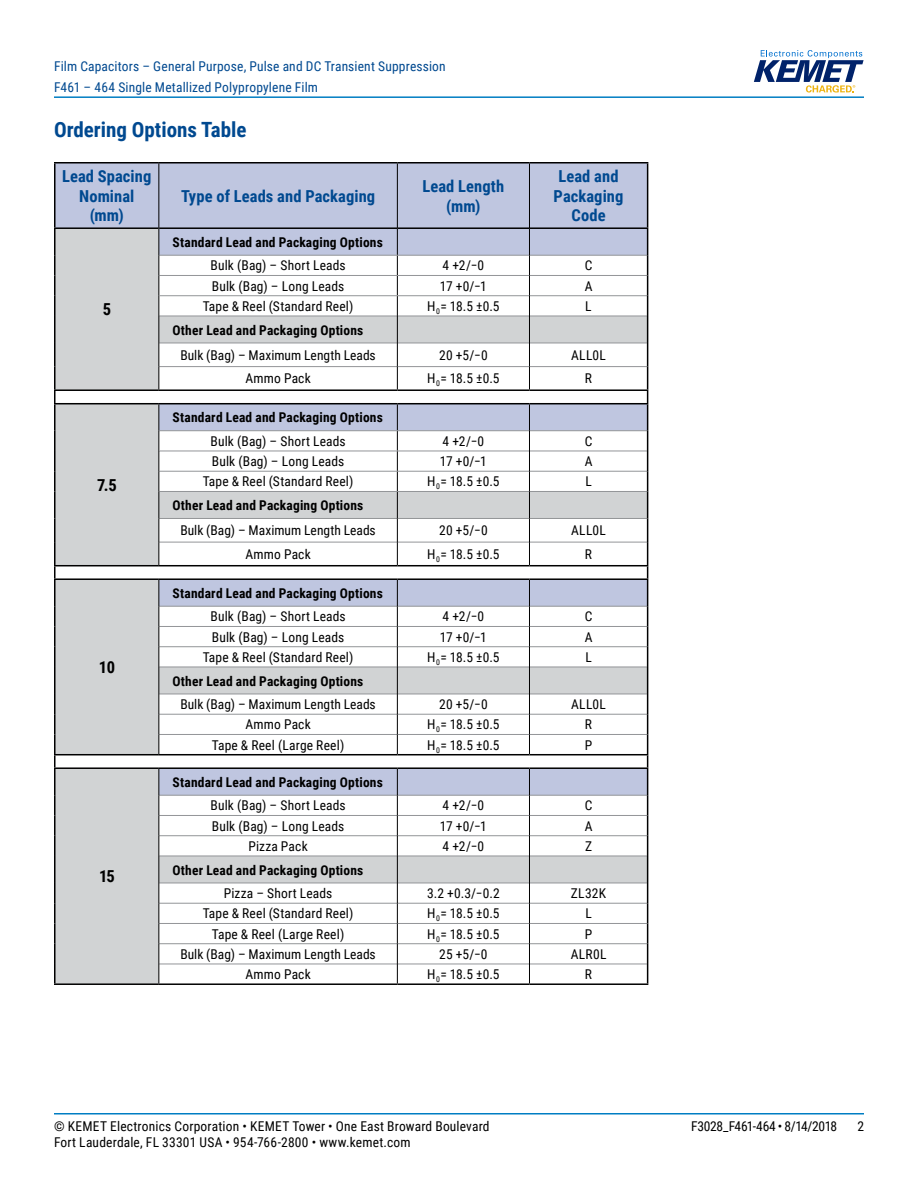
<style>
.page{position:relative;width:918px;height:1188px;background:#fff}
.page>*{position:absolute;margin:0;border:0;box-sizing:border-box;transform-origin:0 0}
.t1{font:700 21px "Roboto Condensed";color:#004990}
.t2{font:700 16.5px/19.8px "Roboto Condensed";letter-spacing:.005em;color:#004990;text-align:center}
.t3{font:700 16.5px "Roboto Condensed";color:#000}
.t4{font:13.5px "Roboto Condensed";letter-spacing:.01em;color:#000}
.t5{font:700 13.5px "Roboto Condensed";letter-spacing:.015em;color:#000}
.t6{font:13.5px/21px "Roboto Condensed";letter-spacing:.01em;color:#004990}
.t7{font:13.5px "Roboto Condensed";letter-spacing:-.025em;color:#000}
</style>
<div class="page">
<hr style="left:54px;top:1113px;width:810px;height:2px;background:#007dc3">
<hr style="left:54px;top:96px;width:810px;height:2px;background:#007dc3">
<svg style="left:754px;top:50px;width:110px;height:43px"></svg>
<hr style="left:54px;top:162px;width:105px;height:2px;background:#000">
<hr style="left:159px;top:162px;width:238px;height:2px;background:#000">
<hr style="left:397px;top:162px;width:132px;height:2px;background:#000">
<hr style="left:529px;top:162px;width:119px;height:2px;background:#000">
<hr style="left:54px;top:983px;width:105px;height:2px;background:#000">
<hr style="left:159px;top:983px;width:238px;height:2px;background:#000">
<hr style="left:397px;top:983px;width:132px;height:2px;background:#000">
<hr style="left:529px;top:983px;width:119px;height:2px;background:#000">
<svg style="left:54px;top:163px;width:594px;height:820px"></svg>
<p class="t6" style="left:54px;top:55px;width:393px">Film Capacitors – General Purpose, Pulse and DC Transient Suppression<br>F461 – 464 Single Metallized Polypropylene Film</p>
<h1 class="t1" style="left:54px;top:115px;width:194px">Ordering Options Table</h1>
<p class="t2" style="left:62px;top:165px;width:91px">Lead Spacing<br>Nominal (mm)</p>
<p class="t2" style="left:181px;top:185px;width:196px">Type of Leads and Packaging</p>
<p class="t2" style="left:422px;top:175px;width:83px">Lead Length (mm)</p>
<p class="t2" style="left:554px;top:165px;width:71px">Lead and<br>Packaging<br>Code</p>
<p class="t3" style="left:103px;top:298px;width:10px">5</p>
<p class="t3" style="left:97px;top:473px;width:21px">7.5</p>
<p class="t3" style="left:99px;top:656px;width:18px">10</p>
<p class="t3" style="left:99px;top:865px;width:17px">15</p>
<p class="t5" style="left:172px;top:233px;width:212px">Standard Lead and Packaging Options</p>
<p class="t4" style="left:210px;top:256px;width:137px">Bulk (Bag) – Short Leads</p>
<p class="t4" style="left:443px;top:256px;width:43px">4 +2/−0</p>
<p class="t4" style="left:585px;top:256px;width:9px">C</p>
<p class="t4" style="left:212px;top:276px;width:134px">Bulk (Bag) – Long Leads</p>
<p class="t4" style="left:440px;top:276px;width:49px">17 +0/−1</p>
<p class="t4" style="left:585px;top:276px;width:9px">A</p>
<p class="t4" style="left:203px;top:297px;width:152px">Tape &amp; Reel (Standard Reel)</p>
<p class="t4" style="left:427px;top:297px;width:74px">H<sub>0</sub>= 18.5 ±0.5</p>
<p class="t4" style="left:585px;top:297px;width:8px">L</p>
<p class="t5" style="left:172px;top:320px;width:193px">Other Lead and Packaging Options</p>
<p class="t4" style="left:180px;top:346px;width:197px">Bulk (Bag) – Maximum Length Leads</p>
<p class="t4" style="left:439px;top:346px;width:50px">20 +5/−0</p>
<p class="t4" style="left:571px;top:346px;width:36px">ALL0L</p>
<p class="t4" style="left:245px;top:369px;width:67px">Ammo Pack</p>
<p class="t4" style="left:427px;top:369px;width:74px">H<sub>0</sub>= 18.5 ±0.5</p>
<p class="t4" style="left:585px;top:369px;width:9px">R</p>
<p class="t5" style="left:172px;top:408px;width:212px">Standard Lead and Packaging Options</p>
<p class="t4" style="left:210px;top:432px;width:137px">Bulk (Bag) – Short Leads</p>
<p class="t4" style="left:443px;top:432px;width:43px">4 +2/−0</p>
<p class="t4" style="left:585px;top:432px;width:9px">C</p>
<p class="t4" style="left:212px;top:452px;width:134px">Bulk (Bag) – Long Leads</p>
<p class="t4" style="left:440px;top:452px;width:49px">17 +0/−1</p>
<p class="t4" style="left:585px;top:452px;width:9px">A</p>
<p class="t4" style="left:203px;top:472px;width:152px">Tape &amp; Reel (Standard Reel)</p>
<p class="t4" style="left:427px;top:472px;width:74px">H<sub>0</sub>= 18.5 ±0.5</p>
<p class="t4" style="left:585px;top:472px;width:8px">L</p>
<p class="t5" style="left:172px;top:496px;width:193px">Other Lead and Packaging Options</p>
<p class="t4" style="left:180px;top:521px;width:197px">Bulk (Bag) – Maximum Length Leads</p>
<p class="t4" style="left:439px;top:521px;width:50px">20 +5/−0</p>
<p class="t4" style="left:571px;top:521px;width:36px">ALL0L</p>
<p class="t4" style="left:245px;top:545px;width:67px">Ammo Pack</p>
<p class="t4" style="left:427px;top:545px;width:74px">H<sub>0</sub>= 18.5 ±0.5</p>
<p class="t4" style="left:585px;top:545px;width:9px">R</p>
<p class="t5" style="left:172px;top:584px;width:212px">Standard Lead and Packaging Options</p>
<p class="t4" style="left:210px;top:607px;width:137px">Bulk (Bag) – Short Leads</p>
<p class="t4" style="left:443px;top:607px;width:43px">4 +2/−0</p>
<p class="t4" style="left:585px;top:607px;width:9px">C</p>
<p class="t4" style="left:212px;top:627px;width:134px">Bulk (Bag) – Long Leads</p>
<p class="t4" style="left:440px;top:627px;width:49px">17 +0/−1</p>
<p class="t4" style="left:585px;top:627px;width:9px">A</p>
<p class="t4" style="left:203px;top:648px;width:152px">Tape &amp; Reel (Standard Reel)</p>
<p class="t4" style="left:427px;top:648px;width:74px">H<sub>0</sub>= 18.5 ±0.5</p>
<p class="t4" style="left:585px;top:648px;width:8px">L</p>
<p class="t5" style="left:172px;top:671px;width:193px">Other Lead and Packaging Options</p>
<p class="t4" style="left:180px;top:695px;width:197px">Bulk (Bag) – Maximum Length Leads</p>
<p class="t4" style="left:439px;top:695px;width:50px">20 +5/−0</p>
<p class="t4" style="left:571px;top:695px;width:36px">ALL0L</p>
<p class="t4" style="left:245px;top:715px;width:67px">Ammo Pack</p>
<p class="t4" style="left:427px;top:715px;width:74px">H<sub>0</sub>= 18.5 ±0.5</p>
<p class="t4" style="left:585px;top:715px;width:9px">R</p>
<p class="t4" style="left:212px;top:735px;width:134px">Tape &amp; Reel (Large Reel)</p>
<p class="t4" style="left:427px;top:735px;width:74px">H<sub>0</sub>= 18.5 ±0.5</p>
<p class="t4" style="left:585px;top:735px;width:9px">P</p>
<p class="t5" style="left:172px;top:773px;width:212px">Standard Lead and Packaging Options</p>
<p class="t4" style="left:210px;top:796px;width:137px">Bulk (Bag) – Short Leads</p>
<p class="t4" style="left:443px;top:796px;width:43px">4 +2/−0</p>
<p class="t4" style="left:585px;top:796px;width:9px">C</p>
<p class="t4" style="left:212px;top:816px;width:134px">Bulk (Bag) – Long Leads</p>
<p class="t4" style="left:440px;top:816px;width:49px">17 +0/−1</p>
<p class="t4" style="left:585px;top:816px;width:9px">A</p>
<p class="t4" style="left:248px;top:837px;width:61px">Pizza Pack</p>
<p class="t4" style="left:443px;top:837px;width:43px">4 +2/−0</p>
<p class="t4" style="left:585px;top:837px;width:9px">Z</p>
<p class="t5" style="left:172px;top:860px;width:193px">Other Lead and Packaging Options</p>
<p class="t4" style="left:224px;top:884px;width:110px">Pizza – Short Leads</p>
<p class="t4" style="left:427px;top:884px;width:74px">3.2 +0.3/−0.2</p>
<p class="t4" style="left:571px;top:884px;width:37px">ZL32K</p>
<p class="t4" style="left:203px;top:904px;width:152px">Tape &amp; Reel (Standard Reel)</p>
<p class="t4" style="left:427px;top:904px;width:74px">H<sub>0</sub>= 18.5 ±0.5</p>
<p class="t4" style="left:585px;top:904px;width:8px">L</p>
<p class="t4" style="left:212px;top:924px;width:134px">Tape &amp; Reel (Large Reel)</p>
<p class="t4" style="left:427px;top:924px;width:74px">H<sub>0</sub>= 18.5 ±0.5</p>
<p class="t4" style="left:585px;top:924px;width:9px">P</p>
<p class="t4" style="left:180px;top:945px;width:197px">Bulk (Bag) – Maximum Length Leads</p>
<p class="t4" style="left:439px;top:945px;width:50px">25 +5/−0</p>
<p class="t4" style="left:571px;top:945px;width:37px">ALR0L</p>
<p class="t4" style="left:245px;top:965px;width:67px">Ammo Pack</p>
<p class="t4" style="left:427px;top:965px;width:74px">H<sub>0</sub>= 18.5 ±0.5</p>
<p class="t4" style="left:585px;top:965px;width:9px">R</p>
<p class="t4" style="left:54px;top:1116px;width:437px">© KEMET Electronics Corporation • KEMET Tower • One East Broward Boulevard</p>
<p class="t7" style="left:691px;top:1116px;width:147px">F3028_F461-464 • 8/14/2018</p>
<p class="t4" style="left:857px;top:1116px;width:8px">2</p>
<p class="t4" style="left:54px;top:1133px;width:358px">Fort Lauderdale, FL 33301 USA • 954-766-2800 • www.kemet.com</p>
</div>
